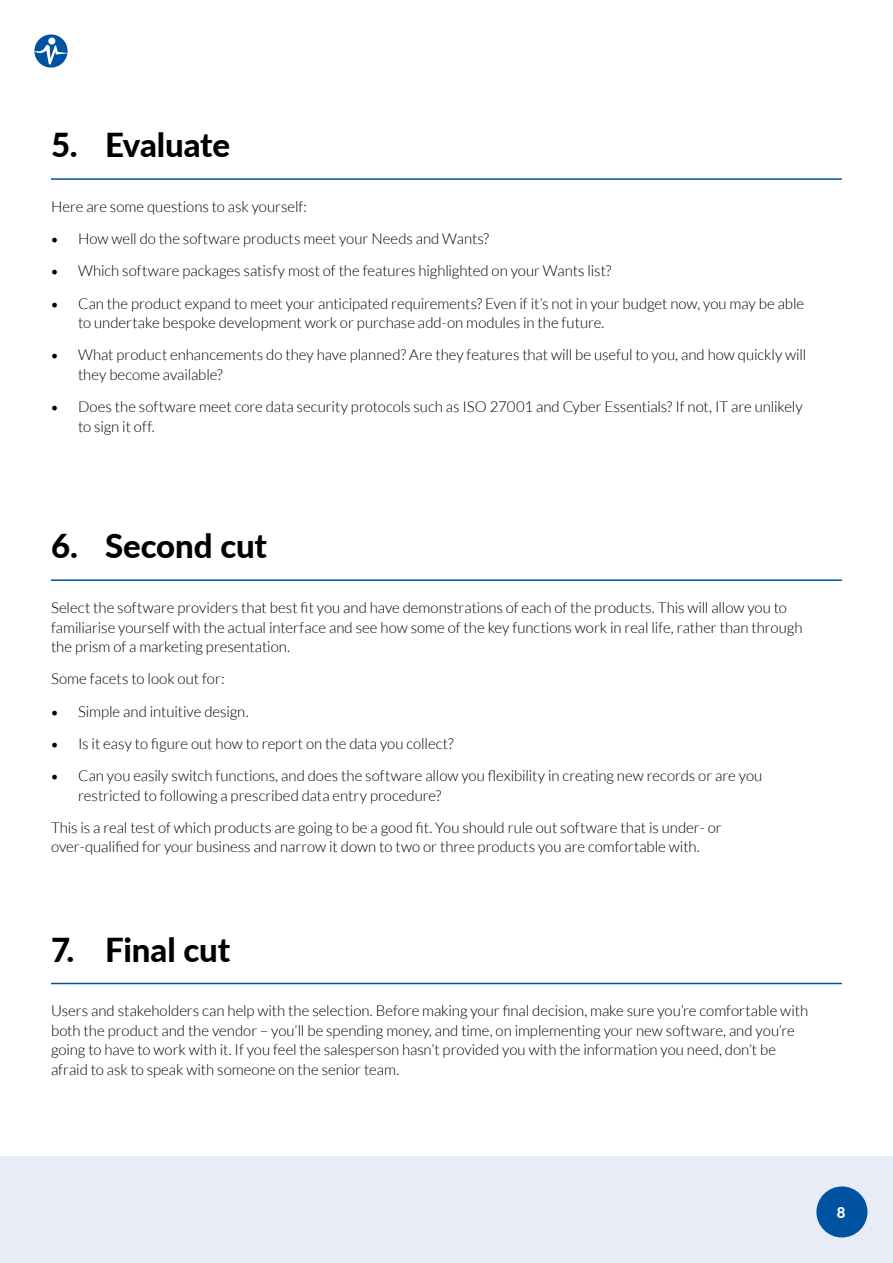
<style>
.page{position:relative;width:893px;height:1263px;background:#fff}
.page>*{position:absolute;margin:0;border:0;box-sizing:border-box;transform-origin:0 0}
.t1{font:800 33px "Lato";letter-spacing:-.005em;color:#000}
.t2{font:300 15px/19.5px "Lato";letter-spacing:-.005em;color:#000}
.t3{font:800 15px "Lato";color:#fff}
.s1{font-family:"Minion Pro";font-weight:400;font-size:18px}
</style>
<div class="page">
<svg style="left:34px;top:34px;width:34px;height:34px"></svg>
<svg style="left:34px;top:43px;width:34px;height:22px"></svg>
<div style="left:48px;top:38px;width:7px;height:7px;background:#fff;border-radius:50%"></div>
<div style="left:0;top:1157px;width:893px;height:106px;background:#e9ebf7"></div>
<div style="left:816px;top:1186px;width:51px;height:51px;background:#0053a1;border-radius:50%"></div>
<hr style="left:51px;top:178px;width:791px;height:2px;background:#0053a1">
<hr style="left:51px;top:579px;width:791px;height:2px;background:#0053a1">
<hr style="left:51px;top:983px;width:791px;height:1px;background:#0053a1">
<h1 class="t1" style="left:51px;top:121px;width:181px">5. Evaluate</h1>
<p class="t2" style="left:51px;top:197px;width:258px">Here are some questions to ask yourself:</p>
<p class="t2" style="left:51px;top:229px;width:440px"><span class="s1">•</span> How well do the software products meet your Needs and Wants?</p>
<p class="t2" style="left:51px;top:261px;width:562px"><span class="s1">•</span> Which software packages satisfy most of the features highlighted on your Wants list?</p>
<p class="t2" style="left:78px;top:294px;width:728px;text-indent:-27px"><span class="s1">•</span> Can the product expand to meet your anticipated requirements? Even if it’s not in your budget now, you may be able to undertake bespoke development work or purchase add-on modules in the future.</p>
<p class="t2" style="left:78px;top:345px;width:730px;text-indent:-27px"><span class="s1">•</span> What product enhancements do they have planned? Are they features that will be useful to you, and how quickly will they become available?</p>
<p class="t2" style="left:78px;top:397px;width:726px;text-indent:-27px"><span class="s1">•</span> Does the software meet core data security protocols such as ISO 27001 and Cyber Essentials? If not, IT are unlikely to sign it off.</p>
<h1 class="t1" style="left:51px;top:522px;width:218px">6. Second cut</h1>
<p class="t2" style="left:51px;top:598px;width:753px">Select the software providers that best fit you and have demonstrations of each of the products. This will allow you to familiarise yourself with the actual interface and see how some of the key functions work in real life, rather than through the prism of a marketing presentation.</p>
<p class="t2" style="left:51px;top:669px;width:175px">Some facets to look out for:</p>
<p class="t2" style="left:51px;top:701px;width:199px"><span class="s1">•</span> Simple and intuitive design.</p>
<p class="t2" style="left:51px;top:734px;width:404px"><span class="s1">•</span> Is it easy to figure out how to report on the data you collect?</p>
<p class="t2" style="left:78px;top:766px;width:686px;text-indent:-27px"><span class="s1">•</span> Can you easily switch functions, and does the software allow you flexibility in creating new records or are you restricted to following a prescribed data entry procedure?</p>
<p class="t2" style="left:51px;top:818px;width:672px">This is a real test of which products are going to be a good fit. You should rule out software that is under- or over-qualified for your business and narrow it down to two or three products you are comfortable with.</p>
<h1 class="t1" style="left:51px;top:925px;width:181px">7. Final cut</h1>
<p class="t2" style="left:51px;top:1001px;width:759px">Users and stakeholders can help with the selection. Before making your final decision, make sure you’re comfortable with both the product and the vendor – you’ll be spending money, and time, on implementing your new software, and you’re going to have to work with it. If you feel the salesperson hasn’t provided you with the information you need, don’t be afraid to ask to speak with someone on the senior team.</p>
<p class="t3" style="left:837px;top:1201px;width:10px">8</p>
</div>
